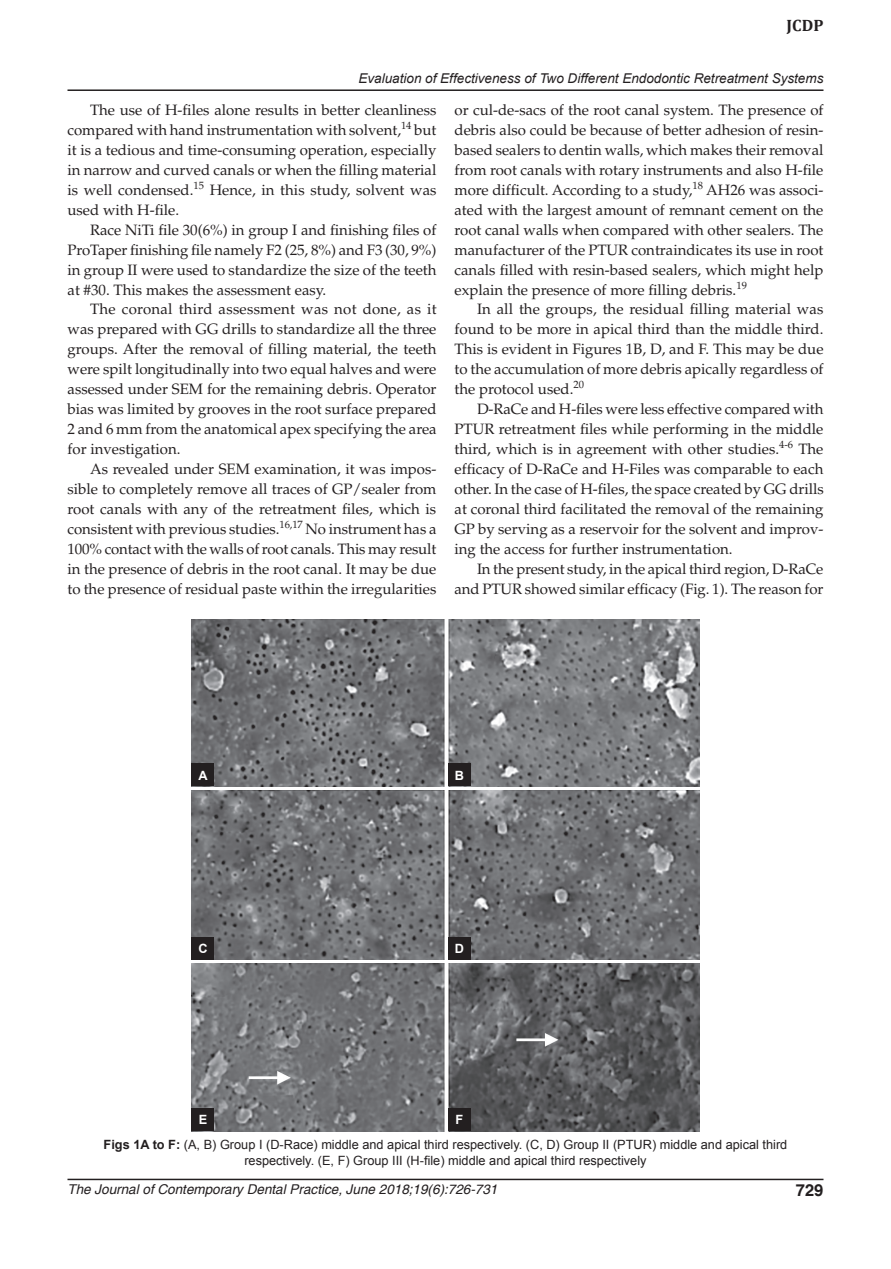
<style>
.page{position:relative;width:891px;height:1269px;background:#fff}
.page>*{position:absolute;margin:0;border:0;box-sizing:border-box;transform-origin:0 0}
.t1{font:700 16.5px "Cambria";color:#231f20}
.t2{font:700 16.5px "Helvetica";color:#231f20}
.t3{font:15px/20px "Palatino";color:#231f20;text-align:justify}
.t4{font:italic 13.5px "Arial";color:#231f20}
.t5{font:italic 13.5px "Helvetica";color:#231f20}
.t6{font:12.75px/15.8px "Arial";color:#231f20;text-align:center}
.t7{font:700 12.75px "Arial";color:#fff}
.s1{font-weight:700}
</style>
<div class="page">
<hr style="left:68px;top:89px;width:756px;height:2px;background:#231f20">
<hr style="left:68px;top:1179px;width:756px;height:1px;background:#231f20">
<img style="left:192px;top:619px;width:507px;height:167px">
<img style="left:192px;top:790px;width:507px;height:169px">
<img style="left:192px;top:964px;width:507px;height:167px">
<div style="left:192px;top:764px;width:22px;height:22px;background:#231f20"></div>
<div style="left:192px;top:937px;width:22px;height:22px;background:#231f20"></div>
<div style="left:192px;top:1109px;width:22px;height:22px;background:#231f20"></div>
<div style="left:448px;top:764px;width:23px;height:22px;background:#231f20"></div>
<div style="left:448px;top:937px;width:23px;height:22px;background:#231f20"></div>
<div style="left:448px;top:1109px;width:23px;height:22px;background:#231f20"></div>
<p class="t1" style="left:787px;top:14px;width:38px">JCDP</p>
<p class="t4" style="left:359px;top:69px;width:466px">Evaluation of Effectiveness of Two Different Endodontic Retreatment Systems</p>
<p class="t3" style="left:68px;top:100px;width:371px;text-indent:22px">The use of H-files alone results in better cleanliness compared with hand instrumentation with solvent,<sup>14</sup> but it is a tedious and time-consuming operation, especially in narrow and curved canals or when the filling material is well condensed.<sup>15</sup> Hence, in this study, solvent was used with H-file.</p>
<p class="t3" style="left:68px;top:220px;width:371px;text-indent:22px">Race NiTi file 30(6%) in group I and finishing files of ProTaper finishing file namely F2 (25, 8%) and F3 (30, 9%) in group II were used to standardize the size of the teeth at #30. This makes the assessment easy.</p>
<p class="t3" style="left:68px;top:300px;width:371px;text-indent:22px">The coronal third assessment was not done, as it was prepared with GG drills to standardize all the three groups. After the removal of filling material, the teeth were spilt longitudinally into two equal halves and were assessed under SEM for the remaining debris. Operator bias was limited by grooves in the root surface prepared 2 and 6 mm from the anatomical apex specifying the area for investigation.</p>
<p class="t3" style="left:68px;top:459px;width:371px;text-indent:23px">As revealed under SEM examination, it was impos&shy;sible to completely remove all traces of GP/sealer from root canals with any of the retreatment files, which is consistent with previous studies.<sup>16,17</sup> No instrument has a 100% contact with the walls of root canals. This may result in the presence of debris in the root canal. It may be due to the presence of residual paste within the irregularities</p>
<p class="t3" style="left:454px;top:100px;width:371px">or cul-de-sacs of the root canal system. The presence of debris also could be because of better adhesion of resin&shy;based sealers to dentin walls, which makes their removal from root canals with rotary instruments and also H-file more difficult. According to a study,<sup>18</sup> AH26 was associ&shy;ated with the largest amount of remnant cement on the root canal walls when compared with other sealers. The manufacturer of the PTUR contraindicates its use in root canals filled with resin-based sealers, which might help explain the presence of more filling debris.<sup>19</sup></p>
<p class="t3" style="left:454px;top:300px;width:371px;text-indent:22px">In all the groups, the residual filling material was found to be more in apical third than the middle third.<br>This is evident in Figures 1B, D, and F. This may be due to the accumulation of more debris apically regardless of the protocol used.<sup>20</sup></p>
<p class="t3" style="left:454px;top:399px;width:371px;text-indent:22px">D-RaCe and H-files were less effective compared with PTUR retreatment files while performing in the middle third, which is in agreement with other studies.<sup>4-6</sup> The efficacy of D-RaCe and H-Files was comparable to each other. In the case of H-files, the space created by GG drills at coronal third facilitated the removal of the remaining GP by serving as a reservoir for the solvent and improv&shy;ing the access for further instrumentation.</p>
<p class="t3" style="left:455px;top:559px;width:371px;text-align:right">In the present study, in the apical third region, D-RaCe and PTUR showed similar efficacy (Fig. 1). The reason for</p>
<p class="t7" style="left:199px;top:767px;width:11px">A</p>
<p class="t7" style="left:455px;top:767px;width:11px">B</p>
<p class="t7" style="left:198px;top:940px;width:11px">C</p>
<p class="t7" style="left:455px;top:940px;width:11px">D</p>
<p class="t7" style="left:199px;top:1112px;width:10px">E</p>
<p class="t7" style="left:455px;top:1112px;width:9px">F</p>
<p class="t6" style="left:104px;top:1137px;width:685px"><span class="s1">Figs 1A to F:</span> (A, B) Group I (D-Race) middle and apical third respectively. (C, D) Group II (PTUR) middle and apical third respectively. (E, F) Group III (H-file) middle and apical third respectively</p>
<p class="t5" style="left:68px;top:1181px;width:431px">The Journal of Contemporary Dental Practice, June 2018;19(6):726-731</p>
<p class="t2" style="left:796px;top:1180px;width:29px">729</p>
</div>
